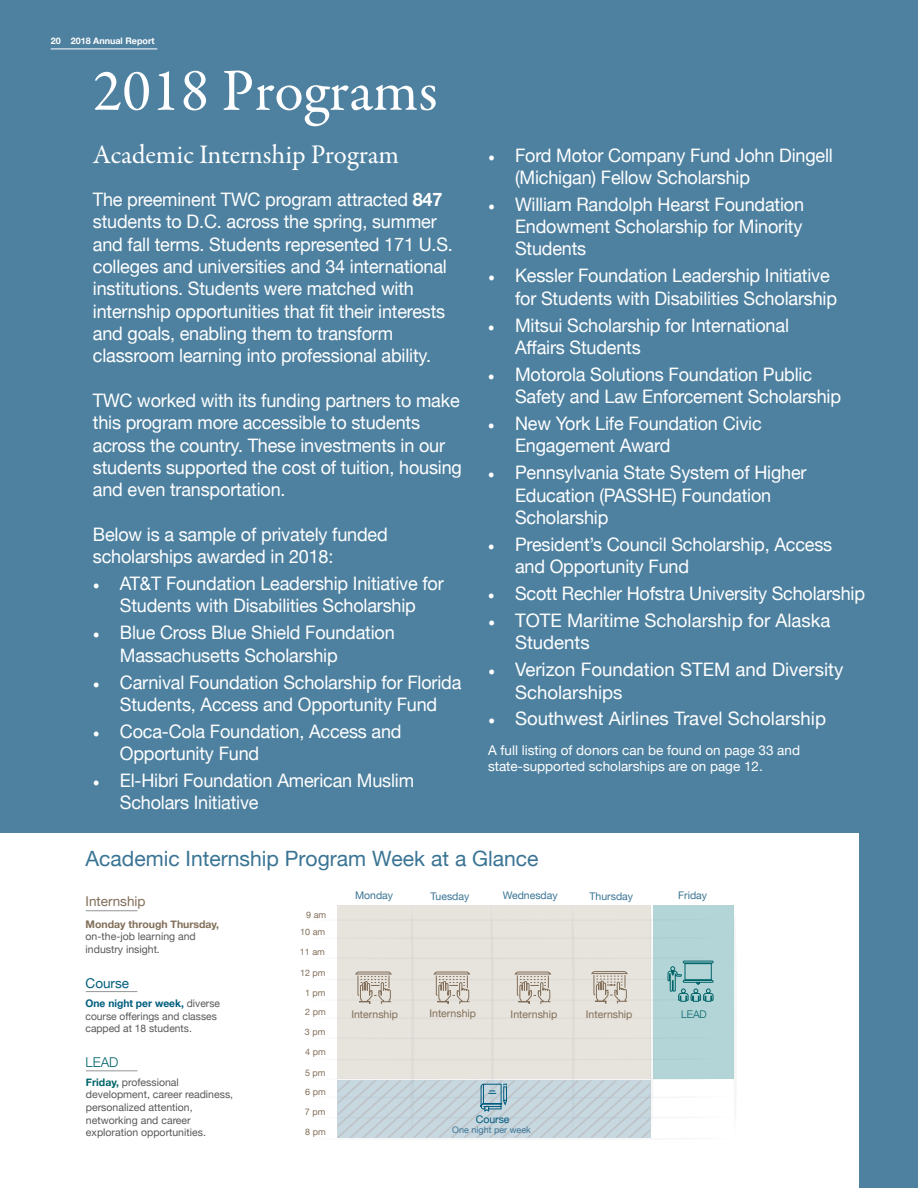
<style>
.page{position:relative;width:918px;height:1188px;background:#4e81a0}
.page>*{position:absolute;margin:0;border:0;box-sizing:border-box;transform-origin:0 0}
.t1{font:60px "Garamond Premr Pro";color:#fff}
.t2{font:27px "Garamond Premr Pro";letter-spacing:-.005em;color:#fff}
.t3{font:21.15px "Helvetica Neue";color:#3a7494}
.t4{font:18.6px/22.4px "Helvetica Neue";letter-spacing:-.01em;color:#fff}
.t5{font:13.5px/16.2px "Helvetica Neue";color:#fff}
.t6{font:13.5px "Helvetica Neue";color:#816f59}
.t7{font:13.5px "Helvetica Neue";color:#005d7e}
.t8{font:300 13.5px "Helvetica Neue";color:#006469}
.t9{font:10.5px/12.6px "Helvetica Neue";color:#58595b}
.t10{font:10.5px "Helvetica Neue";color:#816f59}
.t11{font:10.5px "Helvetica Neue";color:#3a7494}
.t12{font:700 10.5px "Helvetica Neue";color:#816f59}
.t13{font:10.5px "Helvetica Neue";color:#005d7e}
.t14{font:300 10.5px "Helvetica Neue";color:#006469}
.t15{font:9px/19.4px "Helvetica Neue";color:#816f59}
.t16{font:700 9px "Helvetica Neue";color:#fff}
.t17{font:9px "Helvetica Neue";color:#3a7494}
.s1{font-weight:700}
.s2{font-family:"Minion Pro"}
.s3{font-weight:700;color:#005d7e}
.s4{font-weight:700;color:#006469}
</style>
<div class="page">
<div style="left:0;top:834px;width:858px;height:354px;background:#fff"></div>
<hr style="left:51px;top:49px;width:106px;height:1px;background:#fff">
<svg style="left:337px;top:905px;width:399px;height:233px;background:#d6dcda"></svg>
<hr style="left:86px;top:1071px;width:51px;height:1px;background:#939598">
<hr style="left:86px;top:991px;width:51px;height:1px;background:#939598">
<hr style="left:86px;top:910px;width:51px;height:1px;background:#939598">
<p class="t16" style="left:51px;top:34px;width:106px">20 2018 Annual Report</p>
<h1 class="t1" style="left:93px;top:55px;width:346px">2018 Programs</h1>
<h2 class="t2" style="left:93px;top:139px;width:308px">Academic Internship Program</h2>
<p class="t4" style="left:93px;top:189px;width:362px">The preeminent TWC program attracted <span class="s1">847 </span>students to D.C. across the spring, summer and fall terms. Students represented 171 U.S. colleges and universities and 34 international institutions. Students were matched with internship opportunities that fit their interests and goals, enabling them to transform classroom learning into professional ability.</p>
<p class="t4" style="left:93px;top:390px;width:371px">TWC worked with its funding partners to make this program more accessible to students across the country. These investments in our students supported the cost of tuition, housing and even transportation.</p>
<p class="t4" style="left:93px;top:524px;width:296px">Below is a sample of privately funded scholarships awarded in 2018:</p>
<p class="t4" style="left:93px;top:573px;width:352px;text-align:center"><span class="s2">•</span> AT&amp;T Foundation Leadership Initiative for<br>Students with Disabilities Scholarship</p>
<p class="t4" style="left:120px;top:623px;width:276px;text-indent:-27px"><span class="s2">•</span> Blue Cross Blue Shield Foundation<br>Massachusetts Scholarship</p>
<p class="t4" style="left:93px;top:672px;width:370px;text-align:center"><span class="s2">•</span> Carnival Foundation Scholarship for Florida<br>Students, Access and Opportunity Fund</p>
<p class="t4" style="left:120px;top:721px;width:283px;text-indent:-27px"><span class="s2">•</span> Coca-Cola Foundation, Access and<br>Opportunity Fund</p>
<p class="t4" style="left:120px;top:770px;width:296px;text-indent:-27px"><span class="s2">•</span> El-Hibri Foundation American Muslim<br>Scholars Initiative</p>
<p class="t4" style="left:515px;top:145px;width:319px;text-indent:-27px"><span class="s2">•</span> Ford Motor Company Fund John Dingell (Michigan) Fellow Scholarship</p>
<p class="t4" style="left:515px;top:194px;width:291px;text-align:justify;text-indent:-27px"><span class="s2">•</span> William Randolph Hearst Foundation Endowment Scholarship for Minority Students</p>
<p class="t4" style="left:515px;top:266px;width:324px;text-indent:-27px"><span class="s2">•</span> Kessler Foundation Leadership Initiative for Students with Disabilities Scholarship</p>
<p class="t4" style="left:515px;top:315px;width:276px;text-indent:-27px"><span class="s2">•</span> Mitsui Scholarship for International<br>Affairs Students</p>
<p class="t4" style="left:515px;top:364px;width:328px;text-indent:-27px"><span class="s2">•</span> Motorola Solutions Foundation Public<br>Safety and Law Enforcement Scholarship</p>
<p class="t4" style="left:515px;top:413px;width:248px;text-indent:-27px"><span class="s2">•</span> New York Life Foundation Civic<br>Engagement Award</p>
<p class="t4" style="left:515px;top:463px;width:293px;text-indent:-27px"><span class="s2">•</span> Pennsylvania State System of Higher<br>Education (PASSHE) Foundation<br>Scholarship</p>
<p class="t4" style="left:515px;top:534px;width:319px;text-indent:-27px"><span class="s2">•</span> President’s Council Scholarship, Access and Opportunity Fund</p>
<p class="t4" style="left:488px;top:583px;width:379px"><span class="s2">•</span> Scott Rechler Hofstra University Scholarship</p>
<p class="t4" style="left:515px;top:610px;width:317px;text-indent:-27px"><span class="s2">•</span> TOTE Maritime Scholarship for Alaska<br>Students</p>
<p class="t4" style="left:515px;top:659px;width:330px;text-indent:-27px"><span class="s2">•</span> Verizon Foundation STEM and Diversity<br>Scholarships</p>
<p class="t4" style="left:488px;top:709px;width:340px"><span class="s2">•</span> Southwest Airlines Travel Scholarship</p>
<p class="t5" style="left:488px;top:743px;width:314px">A full listing of donors can be found on page 33 and state-supported scholarships are on page 12.</p>
<p class="t3" style="left:85px;top:844px;width:455px">Academic Internship Program Week at a Glance</p>
<p class="t11" style="left:355px;top:888px;width:40px">Monday</p>
<p class="t11" style="left:430px;top:889px;width:40px">Tuesday</p>
<p class="t11" style="left:503px;top:888px;width:56px">Wednesday</p>
<p class="t11" style="left:590px;top:889px;width:45px">Thursday</p>
<p class="t11" style="left:678px;top:888px;width:30px">Friday</p>
<p class="t15" style="left:300px;top:907px;width:28px;line-height:17.2px;text-align:right">9 am<br>10 am</p>
<p class="t15" style="left:300px;top:943px;width:27px">11 am</p>
<p class="t15" style="left:300px;top:963px;width:27px">12 pm</p>
<p class="t15" style="left:305px;top:983px;width:22px">1 pm<br>2 pm</p>
<p class="t15" style="left:305px;top:1023px;width:22px">3 pm</p>
<p class="t15" style="left:305px;top:1043px;width:22px">4 pm</p>
<p class="t15" style="left:305px;top:1063px;width:22px">5 pm<br>6 pm</p>
<p class="t15" style="left:305px;top:1103px;width:22px">7 pm</p>
<p class="t15" style="left:305px;top:1123px;width:22px">8 pm</p>
<p class="t6" style="left:86px;top:891px;width:62px">Internship</p>
<p class="t12" style="left:86px;top:916px;width:135px">Monday through Thursday,</p>
<p class="t9" style="left:86px;top:931px;width:112px">on-the-job learning and industry insight.</p>
<p class="t7" style="left:86px;top:974px;width:45px">Course</p>
<p class="t9" style="left:85px;top:998px;width:136px"><span class="s3">One night per week,</span> diverse course offerings and classes capped at 18 students.</p>
<p class="t10" style="left:351px;top:1006px;width:48px">Internship</p>
<p class="t10" style="left:429px;top:1006px;width:48px">Internship</p>
<p class="t10" style="left:511px;top:1006px;width:48px">Internship</p>
<p class="t10" style="left:586px;top:1007px;width:48px">Internship</p>
<p class="t14" style="left:681px;top:1006px;width:27px">LEAD</p>
<p class="t8" style="left:85px;top:1051px;width:35px">LEAD</p>
<p class="t9" style="left:86px;top:1076px;width:149px"><span class="s4">Friday,</span> professional development, career readiness, personalized attention, networking and career exploration opportunities.</p>
<p class="t13" style="left:476px;top:1111px;width:35px">Course</p>
<p class="t17" style="left:452px;top:1124px;width:80px">One night per week</p>
</div>
